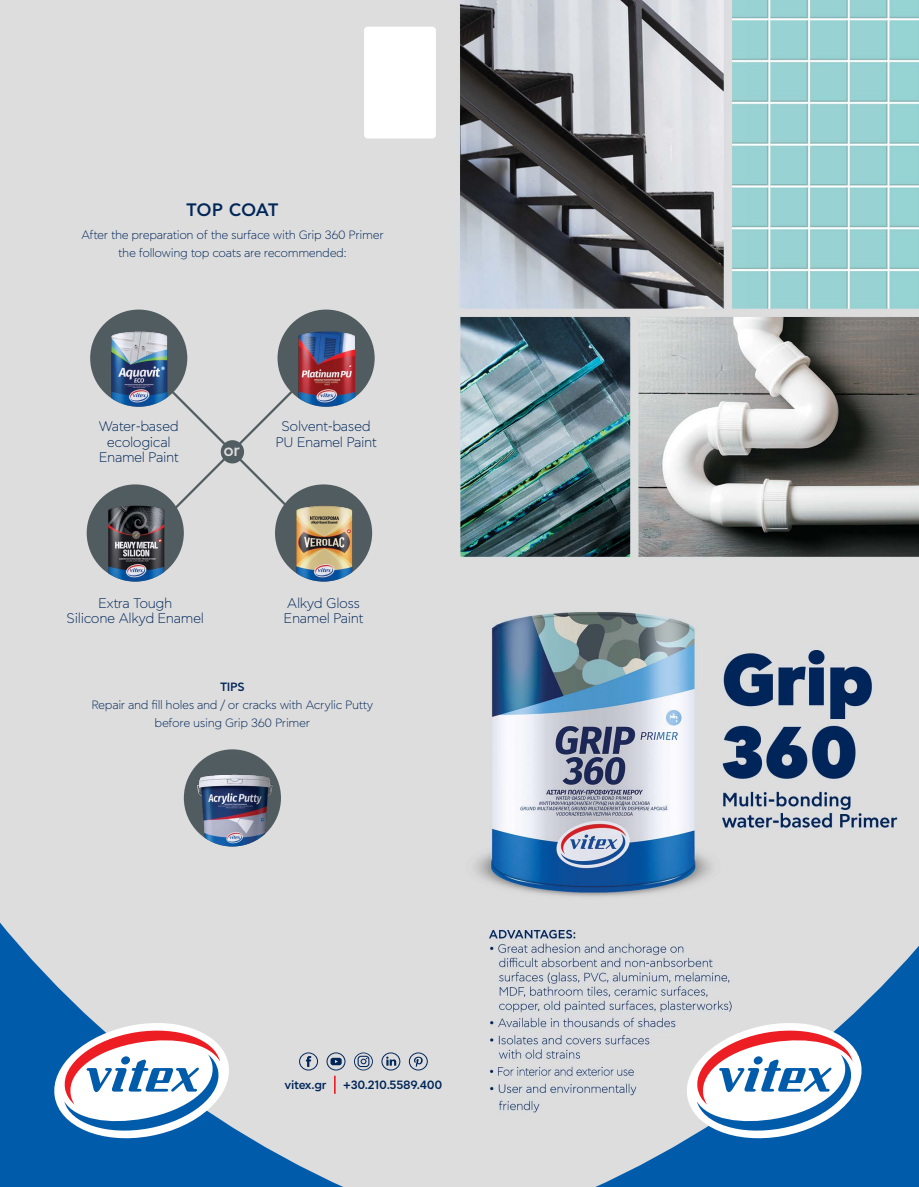
<style>
.page{position:relative;width:919px;height:1187px;background:#fff}
.page>*{position:absolute;margin:0;border:0;box-sizing:border-box;transform-origin:0 0}
.t1{font:500 18px "CF Asty Std";letter-spacing:-.025em;color:#002659}
.t2{font:500 16.5px "CF Asty Std";color:#ddddde}
.t3{font:300 13.95px/15.6px "CF Asty Std";letter-spacing:-.03em;color:#002659;text-align:center}
.t4{font:300 12px/18px "CF Asty Std";letter-spacing:-.03em;color:#002659;text-align:center}
.t5{font:500 12px "CF Asty Std";letter-spacing:-.02em;color:#002559}
.t6{font:500 12px "CF Asty Std";color:#002659}
</style>
<div class="page">
<img style="left:0;top:0;width:918px;height:1186px">
<div style="left:135px;top:355px;width:193px;height:190px;background:#ddd"></div>
<svg style="left:518px;top:855px;width:400px;height:331px;background:#a2b8cd"></svg>
<svg style="left:0;top:855px;width:420px;height:331px;background:#acc0d1"></svg>
<svg style="left:682px;top:1016px;width:183px;height:128px"></svg>
<div style="left:753px;top:1056px;width:9px;height:8px;background:#005baa;border-radius:50%"></div>
<svg style="left:50px;top:1016px;width:183px;height:128px"></svg>
<div style="left:121px;top:1056px;width:9px;height:8px;background:#005baa;border-radius:50%"></div>
<img style="left:184px;top:753px;width:97px;height:93px">
<img style="left:90px;top:309px;width:97px;height:97px;border-radius:49px">
<img style="left:277px;top:309px;width:97px;height:97px;border-radius:49px">
<img style="left:87px;top:484px;width:97px;height:97px;border-radius:49px">
<img style="left:275px;top:484px;width:97px;height:97px;border-radius:49px">
<div style="left:221px;top:440px;width:23px;height:23px;background:#515d61;border-radius:50%"></div>
<div style="left:364px;top:27px;width:72px;height:111px;background:#fff;border-radius:4px"></div>
<svg style="left:299px;top:1052px;width:19px;height:18px"></svg>
<svg style="left:354px;top:1052px;width:19px;height:18px"></svg>
<svg style="left:409px;top:1052px;width:19px;height:18px"></svg>
<svg style="left:381px;top:1052px;width:19px;height:18px"></svg>
<svg style="left:326px;top:1052px;width:19px;height:41px"></svg>
<h1 class="t1" style="left:186px;top:200px;width:94px">TOP COAT</h1>
<p class="t4" style="left:81px;top:226px;width:304px">After the preparation of the surface with Grip 360 Primer the following top coats are recommended:</p>
<p class="t3" style="left:99px;top:418px;width:82px">Water-based ecological<br>Enamel Paint</p>
<p class="t3" style="left:275px;top:418px;width:103px">Solvent-based<br>PU Enamel Paint</p>
<h2 class="t2" style="left:223px;top:440px;width:18px">or</h2>
<p class="t3" style="left:67px;top:595px;width:139px">Extra Tough<br>Silicone Alkyd Enamel</p>
<p class="t3" style="left:283px;top:595px;width:81px;text-align:left">Alkyd Gloss<br>Enamel Paint</p>
<p class="t6" style="left:220px;top:680px;width:26px">TIPS</p>
<p class="t4" style="left:91px;top:696px;width:283px">Repair and fill holes and / or cracks with Acrylic Putty before using Grip 360 Primer</p>
<p class="t5" style="left:284px;top:1077px;width:44px">vitex.gr</p>
<p class="t5" style="left:343px;top:1077px;width:101px">+30.210.5589.400</p>
</div>
